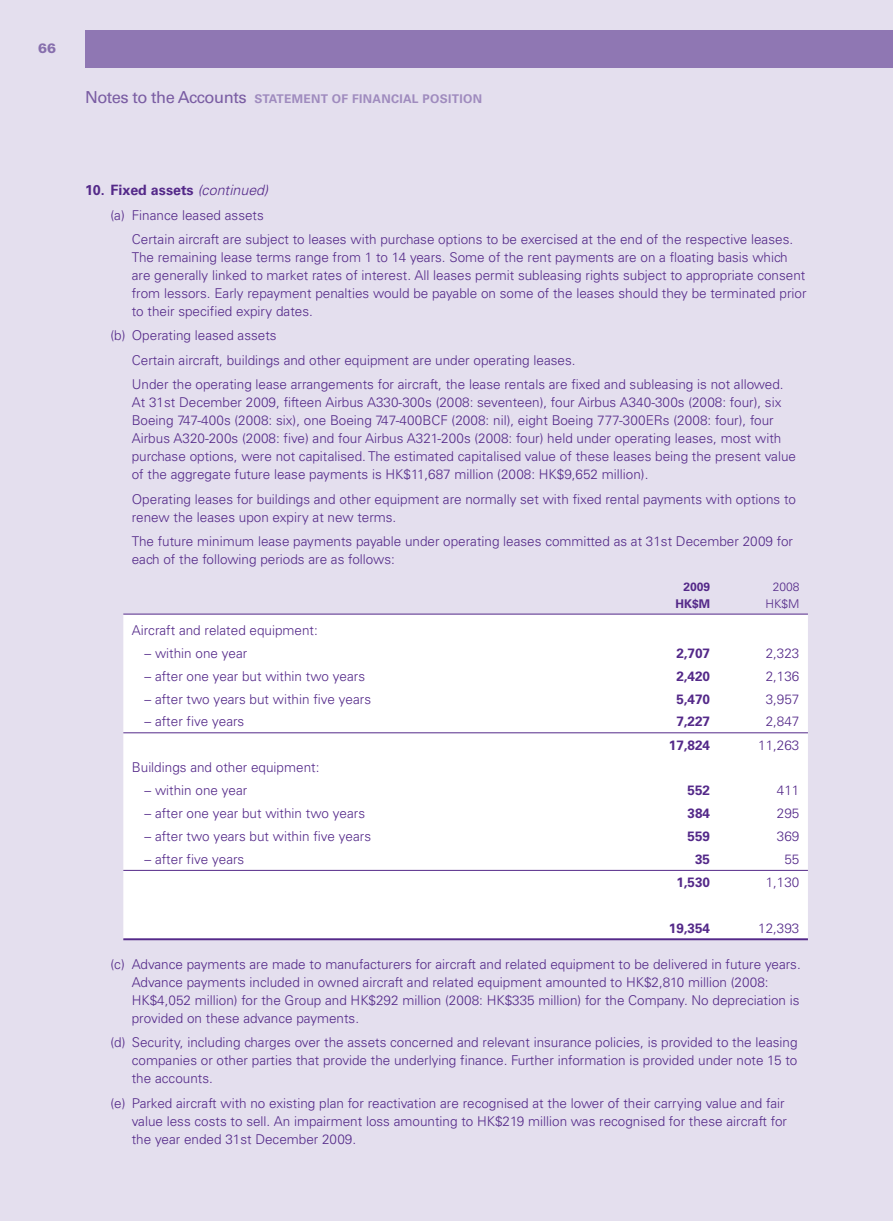
<style>
.page{position:relative;width:893px;height:1221px;background:#fff}
.page>*{position:absolute;margin:0;border:0;box-sizing:border-box;transform-origin:0 0}
.t1{font:700 14.25px "Univers";color:#542989}
.t2{font:300 13.5px/18px "Univers";color:#542989}
.t3{font:700 13.5px "Univers";color:#542989}
.t4{font:900 13.5px "Univers";color:#876fad}
.t5{font:700 12px "Univers";letter-spacing:.025em;color:#9f8bbe}
.t6{font:700 12px/16.5px "Univers";color:#542989;text-align:right}
.t7{font:300 12px/16.5px "Univers";color:#542989;text-align:right}
.s1{font-weight:400;font-size:16.5px;color:#7a5da3}
.s2{font-weight:300;font-style:italic}
</style>
<div class="page">
<div style="left:0;top:0;width:893px;height:1220px;background:#e4dfee"></div>
<div style="left:123px;top:615px;width:685px;height:323px;background:#fff"></div>
<hr style="left:123px;top:614px;width:685px;height:1px;background:#542989">
<hr style="left:123px;top:732px;width:685px;height:1px;background:#542989">
<hr style="left:123px;top:870px;width:685px;height:1px;background:#542989">
<hr style="left:123px;top:938px;width:685px;height:2px;background:#542989">
<div style="left:85px;top:31px;width:808px;height:37px;background:#8f77b3"></div>
<p class="t4" style="left:38px;top:40px;width:19px">66</p>
<p class="t5" style="left:85px;top:91px;width:398px"><span class="s1">Notes to the Accounts</span> STATEMENT OF FINANCIAL POSITION</p>
<p class="t1" style="left:85px;top:182px;width:185px">10. Fixed assets <span class="s2">(continued)</span></p>
<p class="t2" style="left:132px;top:202px;width:663px;line-height:24.5px;text-indent:-21px">(a) Finance leased assets<br>Certain aircraft are subject to leases with purchase options to be exercised at the end of the respective leases.</p>
<p class="t2" style="left:132px;top:248px;width:676px">The remaining lease terms range from 1 to 14 years. Some of the rent payments are on a floating basis which are generally linked to market rates of interest. All leases permit subleasing rights subject to appropriate consent from lessors. Early repayment penalties would be payable on some of the leases should they be terminated prior to their specified expiry dates.</p>
<p class="t2" style="left:132px;top:323px;width:653px;line-height:24.5px;text-indent:-21px">(b) Operating leased assets<br>Certain aircraft, buildings and other equipment are under operating leases.<br>Under the operating lease arrangements for aircraft, the lease rentals are fixed and subleasing is not allowed.</p>
<p class="t2" style="left:132px;top:393px;width:666px">At 31st December 2009, fifteen Airbus A330-300s (2008: seventeen), four Airbus A340-300s (2008: four), six Boeing 747-400s (2008: six), one Boeing 747-400BCF (2008: nil), eight Boeing 777-300ERs (2008: four), four Airbus A320-200s (2008: five) and four Airbus A321-200s (2008: four) held under operating leases, most with purchase options, were not capitalised. The estimated capitalised value of these leases being the present value of the aggregate future lease payments is HK$11,687 million (2008: HK$9,652 million).</p>
<p class="t2" style="left:132px;top:490px;width:666px">Operating leases for buildings and other equipment are normally set with fixed rental payments with options to renew the leases upon expiry at new terms.</p>
<p class="t2" style="left:132px;top:532px;width:663px">The future minimum lease payments payable under operating leases committed as at 31st December 2009 for each of the following periods are as follows:</p>
<p class="t6" style="left:675px;top:579px;width:36px">2009<br>HK$M</p>
<p class="t7" style="left:765px;top:578px;width:35px">2008<br>HK$M</p>
<p class="t2" style="left:132px;top:621px;width:188px">Aircraft and related equipment:</p>
<p class="t2" style="left:145px;top:644px;width:104px">– within one year</p>
<p class="t3" style="left:676px;top:645px;width:35px">2,707</p>
<p class="t2" style="left:766px;top:644px;width:35px">2,323</p>
<p class="t2" style="left:145px;top:667px;width:222px">– after one year but within two years</p>
<p class="t3" style="left:676px;top:668px;width:35px">2,420</p>
<p class="t2" style="left:766px;top:667px;width:35px">2,136</p>
<p class="t2" style="left:145px;top:689px;width:228px">– after two years but within five years</p>
<p class="t3" style="left:676px;top:691px;width:35px">5,470</p>
<p class="t2" style="left:766px;top:689px;width:35px">3,957</p>
<p class="t2" style="left:145px;top:712px;width:101px">– after five years</p>
<p class="t3" style="left:676px;top:713px;width:35px">7,227</p>
<p class="t2" style="left:766px;top:712px;width:35px">2,847</p>
<p class="t3" style="left:669px;top:736px;width:43px">17,824</p>
<p class="t2" style="left:758px;top:735px;width:43px">11,263</p>
<p class="t2" style="left:132px;top:758px;width:189px">Buildings and other equipment:</p>
<p class="t2" style="left:145px;top:781px;width:104px">– within one year</p>
<p class="t3" style="left:688px;top:782px;width:24px">552</p>
<p class="t2" style="left:777px;top:781px;width:24px">411</p>
<p class="t2" style="left:145px;top:804px;width:222px">– after one year but within two years</p>
<p class="t3" style="left:688px;top:805px;width:24px">384</p>
<p class="t2" style="left:777px;top:804px;width:24px">295</p>
<p class="t2" style="left:145px;top:827px;width:228px">– after two years but within five years</p>
<p class="t3" style="left:688px;top:828px;width:24px">559</p>
<p class="t2" style="left:777px;top:827px;width:24px">369</p>
<p class="t2" style="left:145px;top:850px;width:101px">– after five years</p>
<p class="t3" style="left:695px;top:851px;width:17px">35</p>
<p class="t2" style="left:784px;top:850px;width:17px">55</p>
<p class="t3" style="left:676px;top:874px;width:35px">1,530</p>
<p class="t2" style="left:766px;top:873px;width:35px">1,130</p>
<p class="t3" style="left:669px;top:920px;width:43px">19,354</p>
<p class="t2" style="left:758px;top:919px;width:43px">12,393</p>
<p class="t2" style="left:132px;top:955px;width:670px;text-indent:-21px">(c) Advance payments are made to manufacturers for aircraft and related equipment to be delivered in future years.<br>Advance payments included in owned aircraft and related equipment amounted to HK$2,810 million (2008:<br>HK$4,052 million) for the Group and HK$292 million (2008: HK$335 million) for the Company. No depreciation is provided on these advance payments.</p>
<p class="t2" style="left:132px;top:1033px;width:667px;text-align:justify;text-indent:-21px">(d) Security, including charges over the assets concerned and relevant insurance policies, is provided to the leasing companies or other parties that provide the underlying finance. Further information is provided under note 15 to the accounts.</p>
<p class="t2" style="left:132px;top:1093px;width:657px;text-indent:-21px">(e) Parked aircraft with no existing plan for reactivation are recognised at the lower of their carrying value and fair value less costs to sell. An impairment loss amounting to HK$219 million was recognised for these aircraft for the year ended 31st December 2009.</p>
</div>
